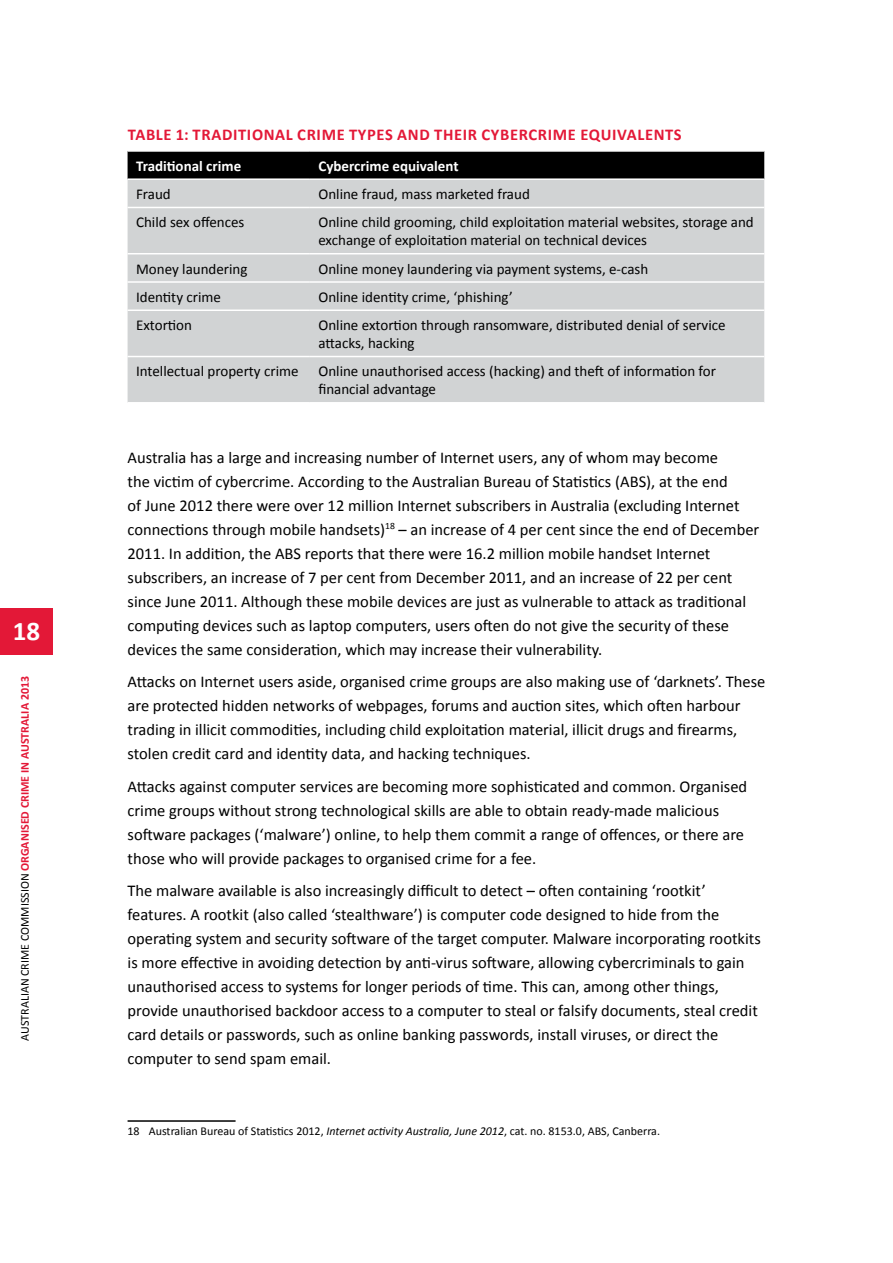
<style>
.page{position:relative;width:893px;height:1263px;background:#fff}
.page>*{position:absolute;margin:0;border:0;box-sizing:border-box;transform-origin:0 0}
.t1{font:700 27px "Calibri";color:#fff}
.t2{font:16.5px/24px "Calibri";color:#000}
.t3{font:700 16.5px "Calibri";color:#e31837}
.t4{font:15px/18px "Calibri";color:#000}
.t5{font:700 15px "Calibri";color:#fff}
.t6{font:12px "Calibri";color:#000}
.t7{font:700 12px "Calibri";color:#e31837}
.s1{font-weight:400;color:#000}
.s2{font-style:italic}
</style>
<div class="page">
<div style="left:0;top:608px;width:53px;height:47px;background:#e31837"></div>
<div style="left:128px;top:152px;width:636px;height:26px;background:#000"></div>
<div style="left:128px;top:180px;width:636px;height:222px;background:#d1d3d4"></div>
<hr style="left:128px;top:207px;width:182px;height:1px;background:#fff">
<hr style="left:310px;top:207px;width:454px;height:1px;background:#fff">
<hr style="left:128px;top:253px;width:182px;height:1px;background:#fff">
<hr style="left:310px;top:253px;width:454px;height:1px;background:#fff">
<hr style="left:128px;top:281px;width:182px;height:2px;background:#fff">
<hr style="left:310px;top:281px;width:454px;height:2px;background:#fff">
<hr style="left:128px;top:309px;width:182px;height:2px;background:#fff">
<hr style="left:310px;top:309px;width:454px;height:2px;background:#fff">
<hr style="left:128px;top:356px;width:182px;height:1px;background:#fff">
<hr style="left:310px;top:356px;width:454px;height:1px;background:#fff">
<hr style="left:128px;top:1120px;width:108px;height:2px;background:#000">
<h1 class="t1" style="left:13px;top:614px;width:29px">18</h1>
<p class="t7" style="left:17px;top:1041px;width:366px;rotate:-90deg"><span class="s1">AUSTRALIAN CRIME COMMISSION</span> ORGANISED CRIME IN AUSTRALIA 2013</p>
<p class="t3" style="left:128px;top:124px;width:18px">TABLE</p>
<p class="t3" style="left:176px;top:124px;width:36px">1: TRADITIONAL</p>
<p class="t3" style="left:297px;top:124px;width:11px">CRIME</p>
<p class="t3" style="left:349px;top:124px;width:10px">TYPES</p>
<p class="t3" style="left:397px;top:124px;width:12px">AND</p>
<p class="t3" style="left:434px;top:124px;width:10px">THEIR</p>
<p class="t3" style="left:481px;top:124px;width:6px">CYBERCRIME</p>
<p class="t3" style="left:580px;top:124px;width:30px">EQUIVALENTS</p>
<p class="t5" style="left:136px;top:156px;width:107px">TRADITIONAL CRIME</p>
<p class="t5" style="left:318px;top:156px;width:142px">CYBERCRIME EQUIVALENT</p>
<p class="t4" style="left:136px;top:184px;width:36px">Fraud</p>
<p class="t4" style="left:318px;top:184px;width:213px">Online fraud, mass marketed fraud</p>
<p class="t4" style="left:136px;top:213px;width:110px">Child sex offences</p>
<p class="t4" style="left:318px;top:213px;width:437px">Online child grooming, child exploitation material websites, storage and exchange of exploitation material on technical devices</p>
<p class="t4" style="left:136px;top:259px;width:113px">Money laundering</p>
<p class="t4" style="left:318px;top:259px;width:331px">Online money laundering via payment systems, e-cash</p>
<p class="t4" style="left:136px;top:287px;width:86px">Identity crime</p>
<p class="t4" style="left:318px;top:287px;width:196px">Online identity crime, ‘phishing’</p>
<p class="t4" style="left:136px;top:315px;width:58px">Extortion</p>
<p class="t4" style="left:318px;top:315px;width:409px">Online extortion through ransomware, distributed denial of service attacks, hacking</p>
<p class="t4" style="left:136px;top:362px;width:164px">Intellectual property crime</p>
<p class="t4" style="left:318px;top:362px;width:399px">Online unauthorised access (hacking) and theft of information for financial advantage</p>
<p class="t2" style="left:128px;top:444px;width:633px">Australia has a large and increasing number of Internet users, any of whom may become<br>the victim of cybercrime. According to the Australian Bureau of Statistics (ABS), at the end<br>of June 2012 there were over 12 million Internet subscribers in Australia (excluding Internet connections through mobile handsets)<sup>18</sup> – an increase of 4 per cent since the end of December 2011. In addition, the ABS reports that there were 16.2 million mobile handset Internet subscribers, an increase of 7 per cent from December 2011, and an increase of 22 per cent since June 2011. Although these mobile devices are just as vulnerable to attack as traditional computing devices such as laptop computers, users often do not give the security of these devices the same consideration, which may increase their vulnerability.</p>
<p class="t2" style="left:128px;top:669px;width:639px">Attacks on Internet users aside, organised crime groups are also making use of ‘darknets’. These are protected hidden networks of webpages, forums and auction sites, which often harbour trading in illicit commodities, including child exploitation material, illicit drugs and firearms, stolen credit card and identity data, and hacking techniques.</p>
<p class="t2" style="left:128px;top:773px;width:621px">Attacks against computer services are becoming more sophisticated and common. Organised crime groups without strong technological skills are able to obtain ready-made malicious software packages (‘malware’) online, to help them commit a range of offences, or there are those who will provide packages to organised crime for a fee.</p>
<p class="t2" style="left:128px;top:878px;width:635px">The malware available is also increasingly difficult to detect – often containing ‘rootkit’ features. A rootkit (also called ‘stealthware’) is computer code designed to hide from the operating system and security software of the target computer. Malware incorporating rootkits is more effective in avoiding detection by anti-virus software, allowing cybercriminals to gain unauthorised access to systems for longer periods of time. This can, among other things, provide unauthorised backdoor access to a computer to steal or falsify documents, steal credit card details or passwords, such as online banking passwords, install viruses, or direct the computer to send spam email.</p>
<p class="t6" style="left:128px;top:1124px;width:534px">18 Australian Bureau of Statistics 2012, <span class="s2">Internet activity Australia, June 2012</span>, cat. no. 8153.0, ABS, Canberra.</p>
</div>
